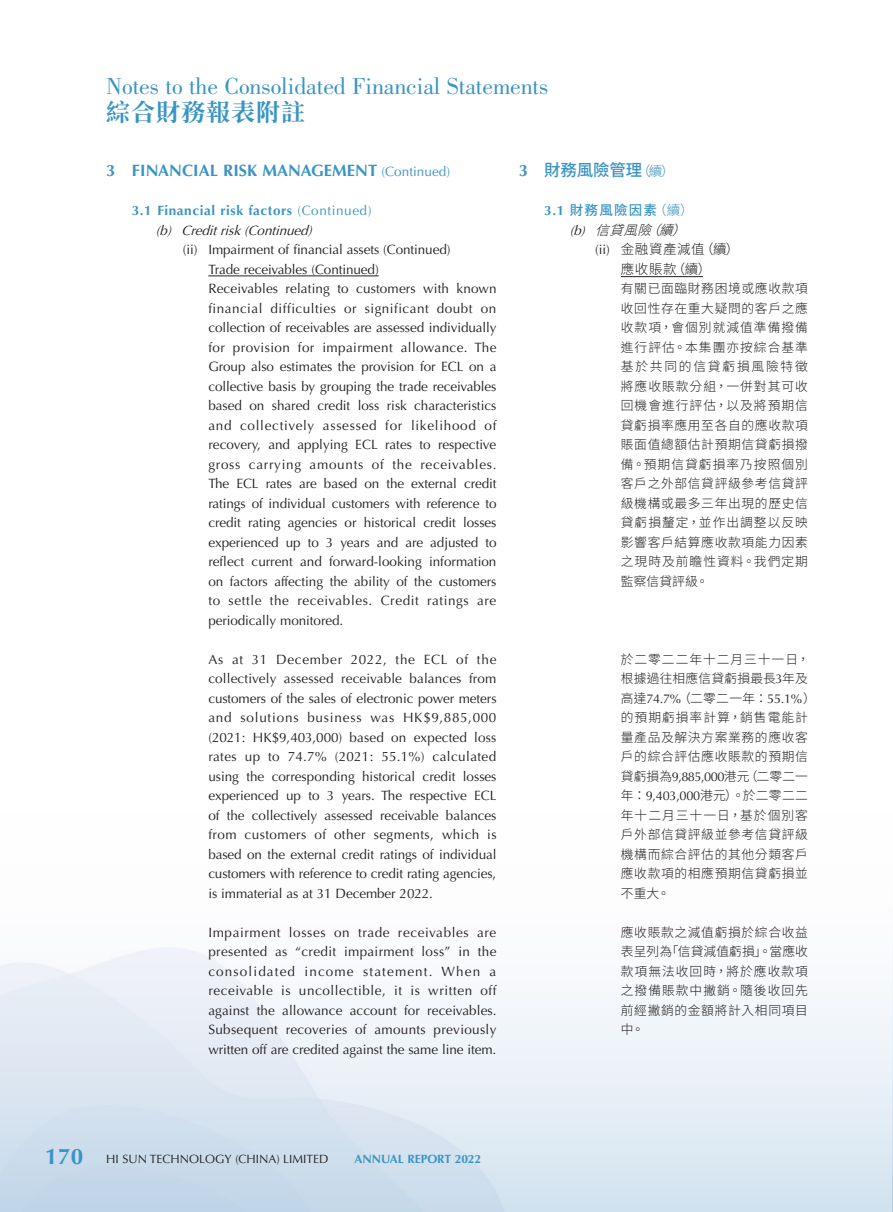
<style>
.page{position:relative;width:893px;height:1212px;background:#fff}
.page>*{position:absolute;margin:0;border:0;box-sizing:border-box;transform-origin:0 0}
.t1{font:24px "Bodoni Std";letter-spacing:-.005em;color:#3a94c3}
.t2{font:700 24px "Source Han Serif TC";letter-spacing:.04em;color:#3a94c3}
.Heading_1{font:700 16.5px "Optima LT Std";letter-spacing:.005em;color:#3a94c3}
.C_Heading_1{font:500 16.5px "Source Han Sans TC";letter-spacing:-.01em;color:#3a94c3}
.Body_Text{font:13.5px/19.5px "Optima LT Std";letter-spacing:-.01em;color:#231f20;text-align:justify}
.Heading_5{font:13.5px/19.5px "Optima LT Std";letter-spacing:-.005em;color:#231f20;text-align:justify}
.Heading_4{font:13.5px "Optima LT Std";letter-spacing:-.005em;color:#231f20}
.Heading_2{font:700 13.5px "Optima LT Std";letter-spacing:.045em;color:#3a94c3}
.Heading_3{font:italic 13.5px "Optima LT Std";color:#231f20}
.C_Heading_4{font:300 13.5px "Source Han Sans TC";letter-spacing:.045em;color:#231f20}
.Heading_2-2{font:500 13.5px "Source Han Sans TC";letter-spacing:.095em;color:#3a94c3}
.C_Heading_3{font:italic 300 13.5px "Source Han Sans TC";color:#231f20}
.C_Heading_5{font:300 13.5px "Source Han Sans TC";color:#231f20}
.C_Body_Text{font:300 12.75px/19.5px "Source Han Sans TC";letter-spacing:.05em;color:#231f20;text-align:justify}
.t3{font:12px "Optima LT Std";color:#231f20}
.t4{font:700 12px "Optima LT Std";color:#3a94c3}
.s1{font-family:"Optima LT Std";font-weight:700}
.s2{font-weight:300;font-size:13.5px}
.s3{font-weight:300}
.s4{font-family:"Optima LT Std";font-weight:400}
.s5{font-weight:400;font-size:13.5px}
.s6{font-weight:400}
.s7{font-weight:700;font-size:22.5px;color:#3a94c3}
</style>
<div class="page">
<div style="left:0;top:527px;width:893px;height:685px;background:linear-gradient(to bottom,#fff,#e2ecf5)"></div>
<svg style="left:892px;top:527px;width:1px;height:685px"></svg>
<img style="left:0;top:663px;width:759px;height:549px">
<hr style="left:621px;top:276px;width:82px;height:1px;background:#231f20">
<hr style="left:208px;top:275px;width:171px;height:1px;background:#231f20">
<h1 class="t1" style="left:106px;top:73px;width:444px">Notes to the Consolidated Financial Statements</h1>
<h1 class="t2" style="left:106px;top:99px;width:200px">綜合財務報表附註</h1>
<p class="C_Heading_1" style="left:519px;top:161px;width:157px"><span class="s1">3</span> 財務風險管理<span class="s2">（續）</span></p>
<p class="Heading_2-2" style="left:544px;top:203px;width:151px"><span class="s1">3.1</span> 財務風險因素<span class="s3">（續）</span></p>
<p class="C_Heading_3" style="left:570px;top:222px;width:128px"><span class="s4">(b)</span> 信貸風險（續）</p>
<p class="C_Heading_4" style="left:595px;top:242px;width:146px"><span class="s4">(ii)</span> 金融資產減值（續）</p>
<p class="C_Heading_5" style="left:621px;top:261px;width:92px">應收賬款（續）</p>
<p class="C_Body_Text" style="left:621px;top:279px;width:189px">有關已面臨財務困境或應收款項收回性存在重大疑問的客戶之應收款項，會個別就減值準備撥備進行評估。本集團亦按綜合基準基於共同的信貸虧損風險特徵將應收賬款分組，一併對其可收回機會進行評估，以及將預期信貸虧損率應用至各自的應收款項賬面值總額估計預期信貸虧損撥備。預期信貸虧損率乃按照個別客戶之外部信貸評級參考信貸評級機構或最多三年出現的歷史信貸虧損釐定，並作出調整以反映影響客戶結算應收款項能力因素之現時及前瞻性資料。我們定期監察信貸評級。</p>
<p class="Heading_1" style="left:106px;top:161px;width:345px">3 FINANCIAL RISK MANAGEMENT <span class="s5">(Continued)</span></p>
<p class="Heading_2" style="left:132px;top:203px;width:241px">3.1 Financial risk factors <span class="s6">(Continued)</span></p>
<p class="Heading_3" style="left:156px;top:222px;width:161px">(b) Creditrisk(Continued)</p>
<p class="Heading_4" style="left:183px;top:242px;width:269px">(ii) Impairment of financial assets (Continued)</p>
<p class="Heading_5" style="left:208px;top:259px;width:172px">Trade receivables (Continued)</p>
<p class="Heading_5" style="left:208px;top:279px;width:290px">Receivables relating to customers with known financial difficulties or significant doubt on collection of receivables are assessed individually for provision for impairment allowance. The Group also estimates the provision for ECL on a collective basis by grouping the trade receivables based on shared credit loss risk characteristics and collectively assessed for likelihood of recovery, and applying ECL rates to respective gross carrying amounts of the receivables.<br>The ECL rates are based on the external credit ratings of individual customers with reference to credit rating agencies or historical credit losses experienced up to 3 years and are adjusted to reflect current and forward-looking information on factors affecting the ability of the customers to settle the receivables. Credit ratings are periodically monitored.</p>
<p class="Body_Text" style="left:208px;top:649px;width:290px">As at 31 December 2022, the ECL of the collectively assessed receivable balances from customers of the sales of electronic power meters and solutions business was HK$9,885,000 (2021: HK$9,403,000) based on expected loss rates up to 74.7% (2021: 55.1%) calculated using the corresponding historical credit losses experienced up to 3 years. The respective ECL of the collectively assessed receivable balances from customers of other segments, which is based on the external credit ratings of individual customers with reference to credit rating agencies, is immaterial as at 31 December 2022.</p>
<p class="Body_Text" style="left:208px;top:922px;width:290px">Impairment losses on trade receivables are presented as “credit impairment loss” in the consolidated income statement. When a receivable is uncollectible, it is written off against the allowance account for receivables.<br>Subsequent recoveries of amounts previously written off are credited against the same line item.</p>
<p class="C_Body_Text" style="left:621px;top:649px;width:196px;text-align:left">於二零二二年十二月三十一日，根據過往相應信貸虧損最長<span class="s4">3</span>年及高達<span class="s4">74.7%</span>（二零二一年：<span class="s4">55.1%</span>）的預期虧損率計算，銷售電能計量產品及解決方案業務的應收客戶的綜合評估應收賬款的預期信貸虧損為<span class="s4">9,885,000</span>港元（二零二一年：<span class="s4">9,403,000</span>港元）。於二零二二年十二月三十一日，基於個別客戶外部信貸評級並參考信貸評級機構而綜合評估的其他分類客戶應收款項的相應預期信貸虧損並不重大。</p>
<p class="C_Body_Text" style="left:621px;top:922px;width:189px">應收賬款之減值虧損於綜合收益表呈列為「信貸減值虧損」。當應收款項無法收回時，將於應收款項之撥備賬款中撇銷。隨後收回先前經撇銷的金額將計入相同項目中。</p>
<p class="t3" style="left:45px;top:1152px;width:285px"><span class="s7">170</span> HI SUN TECHNOLOGY (CHINA) LIMITED</p>
<p class="t4" style="left:355px;top:1152px;width:128px">ANNUAL REPORT 2022</p>
</div>
